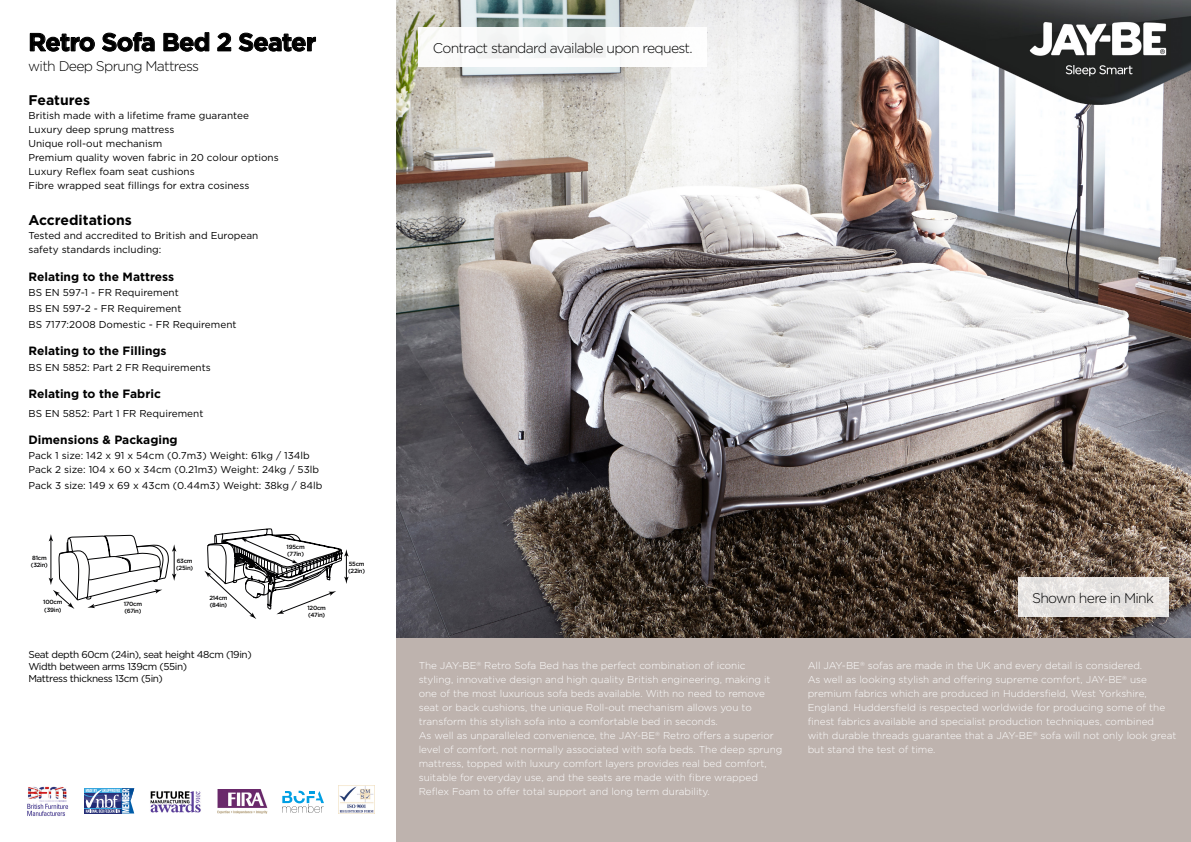
<style>
.page{position:relative;width:1191px;height:842px;background:#fff}
.page>*{position:absolute;margin:0;border:0;box-sizing:border-box;transform-origin:0 0}
.t1{font:700 25px "Gotham HTF";letter-spacing:-.03em;color:#000}
.t2{font:300 14px "Gotham HTF";letter-spacing:-.05em;color:#000}
.t3{font:700 14px "Gotham HTF";color:#000}
.t4{font:700 12px "Gotham HTF";color:#000}
.t5{font:300 10px/14px "Gotham HTF";color:#fff}
.t6{font:10px/14px "Gotham HTF";color:#000}
.t7{font:10px/12px "Gotham HTF";letter-spacing:-.04em;color:#000}
.t8{font:500 6px/7.2px "Gotham HTF";letter-spacing:-.04em;color:#020203}
</style>
<div class="page">
<img style="left:338px;top:786px;width:36px;height:27px">
<img style="left:218px;top:789px;width:50px;height:25px">
<img style="left:27px;top:786px;width:42px;height:30px">
<svg style="left:84px;top:788px;width:50px;height:25px"></svg>
<svg style="left:282px;top:791px;width:42px;height:22px"></svg>
<img style="left:150px;top:791px;width:51px;height:21px">
<img style="left:396px;top:0;width:795px;height:638px">
<svg style="left:30px;top:33px;width:65px;height:19px"></svg>
<svg style="left:102px;top:32px;width:53px;height:20px"></svg>
<svg style="left:163px;top:32px;width:46px;height:20px"></svg>
<svg style="left:217px;top:33px;width:14px;height:18px"></svg>
<svg style="left:238px;top:33px;width:78px;height:19px"></svg>
<div style="left:396px;top:638px;width:795px;height:204px;background:#beb3ae"></div>
<svg style="left:49px;top:528px;width:299px;height:91px"></svg>
<div style="left:419px;top:27px;width:288px;height:40px;background:#fff"></div>
<svg style="left:1018px;top:577px;width:150px;height:40px;background:#e7e5e3"></svg>
<img style="left:828px;top:0;width:363px;height:125px">
<h1 class="t1" style="left:28px;top:28px;width:289px">Retro Sofa Bed 2 Seater</h1>
<h2 class="t2" style="left:28px;top:58px;width:172px">with Deep Sprung Mattress</h2>
<h2 class="t3" style="left:28px;top:92px;width:63px">Features</h2>
<p class="t6" style="left:28px;top:108px;width:252px">British made with a lifetime frame guarantee Luxury deep sprung mattress<br>Unique roll-out mechanism<br>Premium quality woven fabric in 20 colour options Luxury Reflex foam seat cushions<br>Fibre wrapped seat fillings for extra cosiness</p>
<h2 class="t3" style="left:28px;top:212px;width:105px">Accreditations</h2>
<p class="t6" style="left:28px;top:228px;width:231px;line-height:14.4px">Tested and accredited to British and European safety standards including:</p>
<p class="t4" style="left:28px;top:269px;width:147px">Relating to the Mattress</p>
<p class="t6" style="left:28px;top:285px;width:210px;line-height:15.8px">BS EN 597-1 - FR Requirement<br>BS EN 597-2 - FR Requirement<br>BS 7177:2008 Domestic - FR Requirement</p>
<p class="t4" style="left:28px;top:344px;width:140px">Relating to the Fillings</p>
<p class="t6" style="left:28px;top:360px;width:184px">BS EN 5852: Part 2 FR Requirements</p>
<p class="t4" style="left:28px;top:387px;width:134px">Relating to the Fabric</p>
<p class="t6" style="left:28px;top:406px;width:176px">BS EN 5852: Part 1 FR Requirement</p>
<p class="t4" style="left:28px;top:433px;width:151px">Dimensions &amp; Packaging</p>
<p class="t6" style="left:28px;top:448px;width:292px;line-height:14.4px">Pack 1 size: 142 x 91 x 54cm (0.7m3) Weight: 61kg / 134lb<br>Pack 2 size: 104 x 60 x 34cm (0.21m3) Weight: 24kg / 53lb</p>
<p class="t6" style="left:28px;top:478px;width:295px">Pack 3 size: 149 x 69 x 43cm (0.44m3) Weight: 38kg / 84lb</p>
<p class="t8" style="left:286px;top:543px;width:20px">195cm (77in)</p>
<p class="t8" style="left:31px;top:554px;width:18px">81cm (32in)</p>
<p class="t8" style="left:176px;top:557px;width:18px">63cm (25in)</p>
<p class="t8" style="left:348px;top:560px;width:18px">55cm (22in)</p>
<p class="t8" style="left:43px;top:599px;width:21px">100cm (39in)</p>
<p class="t8" style="left:209px;top:594px;width:20px">214cm (84in)</p>
<p class="t8" style="left:124px;top:600px;width:20px">170cm (67in)</p>
<p class="t8" style="left:307px;top:604px;width:20px">120cm (47in)</p>
<p class="t7" style="left:28px;top:648px;width:225px">Seat depth 60cm (24in), seat height 48cm (19in)<br>Width between arms 139cm (55in)<br>Mattress thickness 13cm (5in)</p>
<h2 class="t2" style="left:433px;top:40px;width:261px">Contract standard available upon request.</h2>
<h2 class="t2" style="left:1032px;top:590px;width:123px">Shown here in Mink</h2>
<p class="t5" style="left:419px;top:658px;width:365px">The JAY-BE<sup>®</sup> Retro Sofa Bed has the perfect combination of iconic styling, innovative design and high quality British engineering, making it one of the most luxurious sofa beds available. With no need to remove seat or back cushions, the unique Roll-out mechanism allows you to transform this stylish sofa into a comfortable bed in seconds.<br>As well as unparalleled convenience, the JAY-BE<sup>®</sup> Retro offers a superior level of comfort, not normally associated with sofa beds. The deep sprung mattress, topped with luxury comfort layers provides real bed comfort, suitable for everyday use, and the seats are made with fibre wrapped Reflex Foam to offer total support and long term durability.</p>
<p class="t5" style="left:807px;top:658px;width:370px">All JAY-BE<sup>®</sup> sofas are made in the UK and every detail is considered.<br>As well as looking stylish and offering supreme comfort, JAY-BE<sup>®</sup> use premium fabrics which are produced in Huddersfield, West Yorkshire, England. Huddersfield is respected worldwide for producing some of the finest fabrics available and specialist production techniques, combined with durable threads guarantee that a JAY-BE<sup>®</sup> sofa will not only look great but stand the test of time.</p>
</div>
